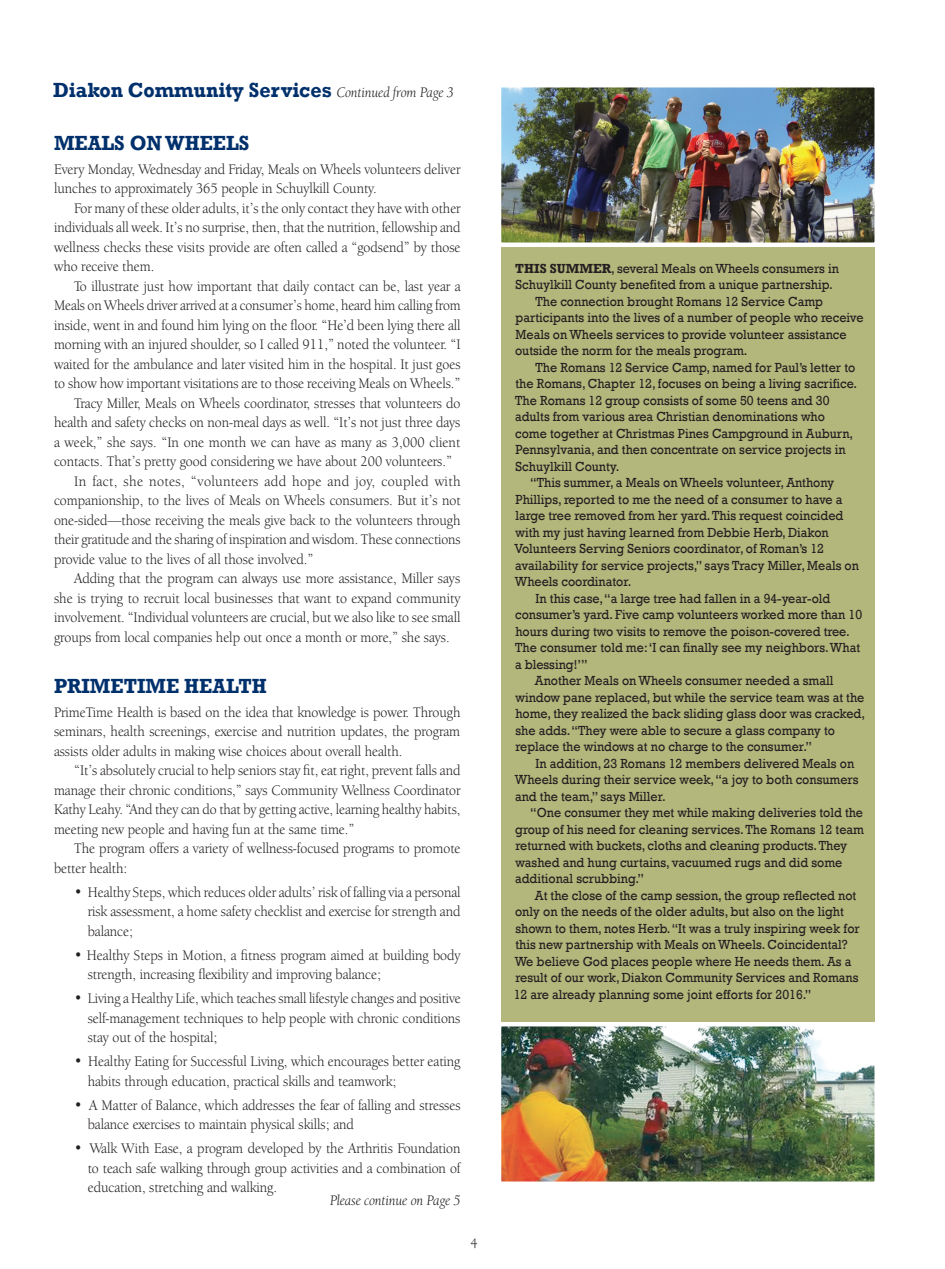
<style>
.page{position:relative;width:945px;height:1269px;background:#fff}
.page>*{position:absolute;margin:0;border:0;box-sizing:border-box;transform-origin:0 0}
.t1{font:700 21px "Rockwell";color:#00306c;scale:.94 1}
.t2{font:15px/19.5px "Berkeley Oldstyle IT Cby BT";color:#231f20;scale:.94 1}
.t3{font:15px/19.5px "Berkeley Oldstyle IT Cby BT";color:#231f20;text-align:justify;scale:.93 1}
.t4{font:15px "Berkeley Oldstyle IT Cby BT";color:#231f20;scale:.95 1}
.t5{font:15px "Berkeley Oldstyle IT Cby BT";letter-spacing:.025em;color:#231f20;scale:.96 1}
.t6{font:italic 15px "Berkeley Oldstyle IT Cby BT";color:#231f20;scale:.94 1}
.t7{font:13.5px "Rockwell";color:#231f20;scale:.93 1}
.s1{font-family:"Berkeley Oldstyle IT Cby BT";font-weight:400;font-style:italic;font-size:15px;color:#231f20}
.s2{font-weight:700}
</style>
<div class="page">
<div style="left:502px;top:116px;width:373px;height:1039px;background:#b3b77c"></div>
<img style="left:502px;top:88px;width:372px;height:154px">
<div style="left:497px;top:83px;width:382px;height:164px;border:4px solid #fff"></div>
<img style="left:502px;top:1027px;width:372px;height:154px">
<div style="left:497px;top:1022px;width:382px;height:164px;border:4px solid #fff"></div>
<h1 class="t1" style="left:53px;top:77px;width:428px">Diakon Community Services <span class="s1">Continued from Page 3</span></h1>
<h1 class="t1" style="left:54px;top:130px;width:209px">MEALS ON WHEELS</h1>
<p class="t2" style="left:54px;top:159px;width:434px">Every Monday, Wednesday and Friday, Meals on Wheels volunteers deliver lunches to approximately 365 people in Schuylkill County.</p>
<p class="t2" style="left:54px;top:198px;width:434px;text-align:justify;text-indent:20px">For many of these older adults, it’s the only contact they have with other individuals all week. It’s no surprise, then, that the nutrition, fellowship and wellness checks these visits provide are often called a “godsend” by those who receive them.</p>
<p class="t2" style="left:74px;top:276px;width:413px">To illustrate just how important that daily contact can be, last year a</p>
<p class="t3" style="left:54px;top:295px;width:439px">Meals on Wheels driver arrived at a consumer’s home, heard him calling from</p>
<p class="t2" style="left:54px;top:315px;width:434px">inside, went in and found him lying on the floor. “He’d been lying there all</p>
<p class="t2" style="left:54px;top:334px;width:434px">morning with an injured shoulder, so I called 911,” noted the volunteer. “I</p>
<p class="t2" style="left:54px;top:354px;width:434px">waited for the ambulance and later visited him in the hospital. It just goes</p>
<p class="t2" style="left:54px;top:373px;width:434px">to show how important visitations are to those receiving Meals on Wheels.”</p>
<p class="t2" style="left:74px;top:393px;width:412px">Tracy Miller, Meals on Wheels coordinator, stresses that volunteers do</p>
<p class="t2" style="left:54px;top:412px;width:434px">health and safety checks on non-meal days as well. “It’s not just three days</p>
<p class="t4" style="left:54px;top:433px;width:429px">a week,” she says. “In one month we can have as many as 3,000 client</p>
<p class="t2" style="left:54px;top:451px;width:425px">contacts. That’s pretty good considering we have about 200 volunteers.”</p>
<p class="t5" style="left:74px;top:472px;width:404px">In fact, she notes, “volunteers add hope and joy, coupled with</p>
<p class="t2" style="left:54px;top:490px;width:434px">companionship, to the lives of Meals on Wheels consumers. But it’s not</p>
<p class="t2" style="left:54px;top:510px;width:434px">one-sided—those receiving the meals give back to the volunteers through</p>
<p class="t3" style="left:54px;top:529px;width:439px">their gratitude and the sharing of inspiration and wisdom. These connections</p>
<p class="t2" style="left:54px;top:549px;width:277px">provide value to the lives of all those involved.”</p>
<p class="t2" style="left:74px;top:568px;width:412px">Adding that the program can always use more assistance, Miller says</p>
<p class="t2" style="left:54px;top:588px;width:434px">she is trying to recruit local businesses that want to expand community</p>
<p class="t2" style="left:54px;top:607px;width:434px">involvement. “Individual volunteers are crucial, but we also like to see small</p>
<p class="t2" style="left:54px;top:627px;width:422px">groups from local companies help out once a month or more,” she says.</p>
<h1 class="t1" style="left:54px;top:673px;width:228px">PRIMETIME HEALTH</h1>
<p class="t2" style="left:54px;top:702px;width:434px;text-align:justify">PrimeTime Health is based on the idea that knowledge is power. Through seminars, health screenings, exercise and nutrition updates, the program assists older adults in making wise choices about overall health.</p>
<p class="t2" style="left:54px;top:760px;width:434px;text-align:justify;text-indent:20px">“It’s absolutely crucial to help seniors stay fit, eat right, prevent falls and manage their chronic conditions,” says Community Wellness Coordinator Kathy Leahy. “And they can do that by getting active, learning healthy habits, meeting new people and having fun at the same time.”</p>
<p class="t2" style="left:54px;top:838px;width:434px;text-indent:20px">The program offers a variety of wellness-focused programs to promote better health:</p>
<p class="t2" style="left:88px;top:882px;width:398px;text-align:justify;text-indent:-14px">• Healthy Steps, which reduces older adults’ risk of falling via a personal risk assessment, a home safety checklist and exercise for strength and balance;</p>
<p class="t2" style="left:88px;top:945px;width:398px;text-indent:-13px">• Healthy Steps in Motion, a fitness program aimed at building body strength, increasing flexibility and improving balance;</p>
<p class="t3" style="left:88px;top:988px;width:402px;text-indent:-14px">• Living a Healthy Life, which teaches small lifestyle changes and positive self-management techniques to help people with chronic conditions stay out of the hospital;</p>
<p class="t2" style="left:88px;top:1051px;width:398px;text-indent:-13px">• Healthy Eating for Successful Living, which encourages better eating habits through education, practical skills and teamwork;</p>
<p class="t2" style="left:88px;top:1095px;width:398px;text-indent:-13px">• A Matter of Balance, which addresses the fear of falling and stresses balance exercises to maintain physical skills; and</p>
<p class="t2" style="left:88px;top:1138px;width:398px;text-align:justify;text-indent:-14px">• Walk With Ease, a program developed by the Arthritis Foundation to teach safe walking through group activities and a combination of education, stretching and walking.</p>
<p class="t6" style="left:330px;top:1191px;width:140px">Please continue on Page 5</p>
<p class="t2" style="left:470px;top:1234px;width:9px">4</p>
<p class="t7" style="left:515px;top:261px;width:350px"><span class="s2">THIS SUMMER</span>, several Meals on Wheels consumers in</p>
<p class="t7" style="left:516px;top:277px;width:342px">Schuylkill County benefited from a unique partnership.</p>
<p class="t7" style="left:536px;top:294px;width:311px">The connection brought Romans 12 Service Camp</p>
<p class="t7" style="left:516px;top:310px;width:376px">participants into the lives of a number of people who receive</p>
<p class="t7" style="left:516px;top:327px;width:358px">Meals on Wheels services to provide volunteer assistance</p>
<p class="t7" style="left:515px;top:343px;width:251px">outside the norm for the meals program.</p>
<p class="t7" style="left:536px;top:360px;width:345px">The Romans 12 Service Camp, named for Paul’s letter to</p>
<p class="t7" style="left:515px;top:376px;width:369px">the Romans, Chapter 12, focuses on being a living sacrifice.</p>
<p class="t7" style="left:515px;top:393px;width:339px">The Romans 12 group consists of some 50 teens and 30</p>
<p class="t7" style="left:515px;top:409px;width:335px">adults from various area Christian denominations who</p>
<p class="t7" style="left:515px;top:426px;width:365px">come together at Christmas Pines Campground in Auburn,</p>
<p class="t7" style="left:516px;top:442px;width:357px">Pennsylvania, and then concentrate on service projects in</p>
<p class="t7" style="left:516px;top:459px;width:113px">Schuylkill County.</p>
<p class="t7" style="left:530px;top:475px;width:328px">“This summer, a Meals on Wheels volunteer, Anthony</p>
<p class="t7" style="left:516px;top:492px;width:353px">Phillips, reported to me the need of a consumer to have a</p>
<p class="t7" style="left:515px;top:508px;width:354px">large tree removed from her yard. This request coincided</p>
<p class="t7" style="left:515px;top:525px;width:338px">with my just having learned from Debbie Herb, Diakon</p>
<p class="t7" style="left:515px;top:541px;width:334px">Volunteers Serving Seniors coordinator, of Roman’s 12</p>
<p class="t7" style="left:515px;top:558px;width:371px">availability for service projects,” says Tracy Miller, Meals on</p>
<p class="t7" style="left:515px;top:574px;width:127px">Wheels coordinator.</p>
<p class="t7" style="left:536px;top:591px;width:318px">In this case, “a large tree had fallen in a 94-year-old</p>
<p class="t7" style="left:515px;top:607px;width:375px">consumer’s yard. Five camp volunteers worked more than 10</p>
<p class="t7" style="left:515px;top:624px;width:361px">hours during two visits to remove the poison-covered tree.</p>
<p class="t7" style="left:515px;top:640px;width:372px">The consumer told me: ‘I can finally see my neighbors. What</p>
<p class="t7" style="left:515px;top:657px;width:80px">a blessing!’”</p>
<p class="t7" style="left:535px;top:673px;width:322px">Another Meals on Wheels consumer needed a small</p>
<p class="t7" style="left:515px;top:690px;width:377px">window pane replaced, but while the service team was at the</p>
<p class="t7" style="left:515px;top:706px;width:378px">home, they realized the back sliding glass door was cracked,</p>
<p class="t7" style="left:515px;top:723px;width:345px">she adds. “They were able to secure a glass company to</p>
<p class="t7" style="left:516px;top:739px;width:320px">replace the windows at no charge to the consumer.”</p>
<p class="t7" style="left:536px;top:756px;width:344px">In addition, 23 Romans 12 members delivered Meals on</p>
<p class="t7" style="left:515px;top:772px;width:371px">Wheels during their service week, “a joy to both consumers</p>
<p class="t7" style="left:515px;top:789px;width:164px">and the team,” says Miller.</p>
<p class="t7" style="left:530px;top:805px;width:359px">“One consumer they met while making deliveries told the</p>
<p class="t7" style="left:515px;top:822px;width:377px">group of his need for cleaning services. The Romans 12 team</p>
<p class="t7" style="left:516px;top:838px;width:358px">returned with buckets, cloths and cleaning products. They</p>
<p class="t7" style="left:515px;top:855px;width:353px">washed and hung curtains, vacuumed rugs and did some</p>
<p class="t7" style="left:515px;top:871px;width:140px">additional scrubbing.”</p>
<p class="t7" style="left:535px;top:888px;width:347px">At the close of the camp session, the group reflected not</p>
<p class="t7" style="left:515px;top:904px;width:355px">only on the needs of the older adults, but also on the light</p>
<p class="t7" style="left:515px;top:921px;width:372px">shown to them, notes Herb. “It was a truly inspiring week for</p>
<p class="t7" style="left:515px;top:937px;width:359px">this new partnership with Meals on Wheels. Coincidental?</p>
<p class="t7" style="left:515px;top:954px;width:363px">We believe God places people where He needs them. As a</p>
<p class="t7" style="left:516px;top:970px;width:370px">result of our work, Diakon Community Services and Romans</p>
<p class="t7" style="left:514px;top:987px;width:322px">12 are already planning some joint efforts for 2016.”</p>
</div>
